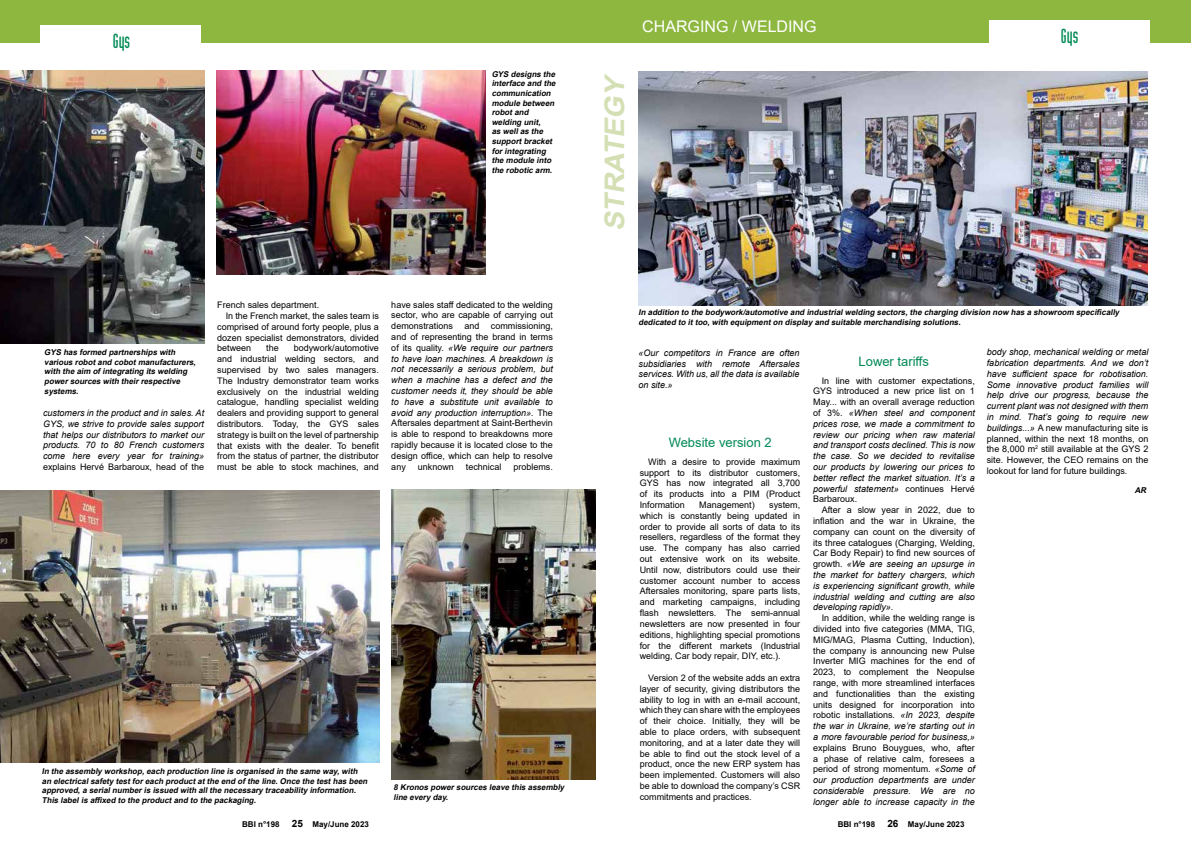
<style>
.page{position:relative;width:1191px;height:842px;background:#fff}
.page>*{position:absolute;margin:0;border:0;box-sizing:border-box;transform-origin:0 0}
.t1{font:italic 700 27px "Arial";color:#d4dfb4;scale:1.06 1}
.t2{font:20px "Industria Solid";color:#008a56}
.t3{font:16px "Arial";color:#fff}
.t4{font:13px "Arial";color:#008a56}
.t5{font:700 10px "Arial";color:#000}
.t6{font:9px/10.8px "Arial";color:#000;text-align:justify}
.t7{font:italic 9px/10.8px "Arial";color:#000;text-align:justify}
.t8{font:italic 700 8px/9.6px "Arial";color:#000}
.t9{font:700 8px "Arial";color:#000}
.s1{font-style:normal}
.s2{font-style:italic}
</style>
<div class="page">
<div style="left:0;top:0;width:1191px;height:43px;background:#8db73f"></div>
<img style="left:639px;top:71px;width:508px;height:234px">
<img style="left:0;top:71px;width:204px;height:272px">
<img style="left:216px;top:71px;width:270px;height:204px">
<img style="left:0;top:490px;width:379px;height:273px">
<img style="left:391px;top:489px;width:204px;height:291px">
<div style="left:41px;top:26px;width:160px;height:32px;background:#fff"></div>
<div style="left:988px;top:20px;width:161px;height:32px;background:#fff"></div>
<p class="t3" style="left:642px;top:15px;width:176px">CHARGING / WELDING</p>
<p class="t2" style="left:113px;top:31px;width:19px">Gys</p>
<p class="t2" style="left:1060px;top:25px;width:19px">Gys</p>
<p class="t8" style="left:492px;top:69px;width:68px">GYS designs the interface and the communication module between robotand welding unit,<br>as wellas the supportbracket forintegrating the module into the robotic arm.</p>
<p class="t8" style="left:44px;top:348px;width:155px">GYS has formed partnerships with various robotand cobotmanufacturers, with the aim ofintegrating its welding powersources with theirrespective systems.</p>
<p class="t7" style="left:43px;top:407px;width:163px">customers in the product and in sales. At GYS, we strive to provide sales support that helps our distributors to market our products. 70 to 80 French customers come here every year for training» <span class="s1">explains Hervé Barbaroux, head of the</span></p>
<p class="t6" style="left:217px;top:300px;width:104px">French sales department.</p>
<p class="t6" style="left:217px;top:310px;width:163px;text-indent:9px">In the French market, the sales team is comprised of around forty people, plus a dozen specialist demonstrators, divided between</p>
<p class="t6" style="left:217px;top:343px;width:163px;text-indent:77px">bodywork/automotive and industrial welding sectors, and supervised by two sales managers.<br>The Industry demonstrator team works exclusively on the industrial welding catalogue, handling specialist welding dealers and providing support to general distributors. Today, the GYS sales strategy is built on the level of partnership that exists with the dealer. To benefit from the status of partner, the distributor must be able to stock machines, and</p>
<p class="t6" style="left:266px;top:343px;width:14px">the</p>
<p class="t6" style="left:391px;top:299px;width:163px">have sales staff dedicated to the welding sector, who are capable of carrying out demonstrations</p>
<p class="t7" style="left:391px;top:321px;width:163px;text-indent:100px"><span class="s1">commissioning, and of representing the brand in terms of its quality.</span> «We require our partners to have loan machines. A breakdown is not necessarily a serious problem, but when a machine has a defect and the customer needs it, they should be able to have a substitute unit available to avoid any production interruption». <span class="s1">The Aftersales department at Saint-Berthevin is able to respond to breakdowns more rapidly because it is located close to the design office, which can help to resolve any</span></p>
<p class="t6" style="left:464px;top:321px;width:17px">and</p>
<p class="t6" style="left:418px;top:461px;width:38px">unknown</p>
<p class="t6" style="left:466px;top:461px;width:37px">technical</p>
<p class="t6" style="left:513px;top:461px;width:41px">problems.</p>
<p class="t8" style="left:42px;top:766px;width:329px">In the assembly workshop,each production line is organised in the same way,with an electricalsafety testforeach productatthe end ofthe line.Once the testhas been approved,a serialnumberis issued with allthe necessary traceability information.<br>This labelis affixed to the productand to the packaging.</p>
<p class="t8" style="left:393px;top:783px;width:174px">8 Kronos powersources leave this assembly line every day.</p>
<p class="t1" style="left:595px;top:231px;width:153px;rotate:-90deg">STRATEGY</p>
<p class="t8" style="left:638px;top:308px;width:484px">In addition to the bodywork/automotive and industrialwelding sectors,the charging division now has a showroom specifically dedicated to ittoo,with equipmenton display and suitable merchandising solutions.</p>
<p class="t7" style="left:638px;top:347px;width:163px">«Our competitors in France are often subsidiaries with remote Aftersales services. With us, all the data is available on site.»</p>
<p class="t4" style="left:668px;top:434px;width:105px">Website version 2</p>
<p class="t6" style="left:639px;top:456px;width:162px;text-indent:9px">With a desire to provide maximum support to its distributor customers, GYS has now integrated all 3,700 of its products into a PIM (Product Information</p>
<p class="t6" style="left:699px;top:499px;width:57px">Management)</p>
<p class="t6" style="left:639px;top:499px;width:162px;text-indent:129px">system, which is constantly being updated in order to provide all sorts of data to its resellers, regardless of the format they use. The company has also carried out extensive work on its website.<br>Until now, distributors could use their customer account number to access Aftersales monitoring, spare parts lists, and marketing campaigns, including flash newsletters. The semi-annual newsletters are now presented in four editions, highlighting special promotions for the different markets (Industrial welding, Car body repair, DIY, etc.).</p>
<p class="t6" style="left:639px;top:672px;width:162px;text-indent:9px">Version 2 of the website adds an extra layer of security, giving distributors the ability to log in with an e-mail account, which they can share with the employees of their choice. Initially, they will be able to place orders, with subsequent monitoring, and at a later date they will be able to find out the stock level of a product, once the new ERP system has been implemented. Customers will also be able to download the company’s CSR commitments and practices.</p>
<p class="t4" style="left:858px;top:352px;width:72px">Lower tariffs</p>
<p class="t7" style="left:813px;top:375px;width:163px;text-indent:9px"><span class="s1">In line with customer expectations, GYS introduced a new price list on 1<br>May... with an overall average reduction of 3%.</span> «When steel and component prices rose, we made a commitment to review our pricing when raw material and transport costs declined. This is now the case. So we decided to revitalise our products by lowering our prices to better reflect the market situation. It’s a powerful statement» <span class="s1">continues Hervé Barbaroux.</span></p>
<p class="t6" style="left:813px;top:505px;width:163px;text-indent:9px">After a slow year in 2022, due to inflation and the war in Ukraine, the company can count on the diversity of its three catalogues (Charging, Welding, Car Body Repair) to find new sources of growth. <span class="s2">«We are seeing an upsurge in the market for battery chargers, which is experiencing significant growth, while industrial welding and cutting are also developing rapidly»</span>.</p>
<p class="t6" style="left:813px;top:613px;width:163px;text-indent:9px">In addition, while the welding range is divided into five categories (MMA, TIG, MIG/MAG, Plasma Cutting, Induction), the company is announcing new Pulse Inverter MIG machines for the end of 2023, to complement the Neopulse range, with more streamlined interfaces and functionalities than the existing units designed for incorporation into robotic installations. <span class="s2">«In 2023, despite the war in Ukraine, we’re starting out in a more favourable period for business,» </span>explains Bruno Bouygues, who, after a phase of relative calm, foresees a period of strong momentum. <span class="s2">«Some of our production departments are under considerable pressure. We are no longer able to increase capacity in the</span></p>
<p class="t7" style="left:986px;top:347px;width:163px">body shop, mechanical welding or metal fabrication departments. And we don’t have sufficient space for robotisation.<br>Some innovative product families will help drive our progress, because the current plant was not designed with them in mind. That’s going to require new buildings...» <span class="s1">A new manufacturing site is planned, within the next 18 months, on the 8,000 m</span><sup>2</sup> <span class="s1">still available at the GYS 2 site. However, the CEO remains on the lookout for land for future buildings.</span></p>
<p class="t8" style="left:1134px;top:486px;width:15px">AR</p>
<p class="t9" style="left:242px;top:818px;width:39px">BBI n°198</p>
<p class="t5" style="left:292px;top:816px;width:13px">25</p>
<p class="t9" style="left:312px;top:818px;width:58px">May/June 2023</p>
<p class="t9" style="left:837px;top:818px;width:39px">BBI n°198</p>
<p class="t5" style="left:887px;top:816px;width:13px">26</p>
<p class="t9" style="left:908px;top:818px;width:58px">May/June 2023</p>
</div>
